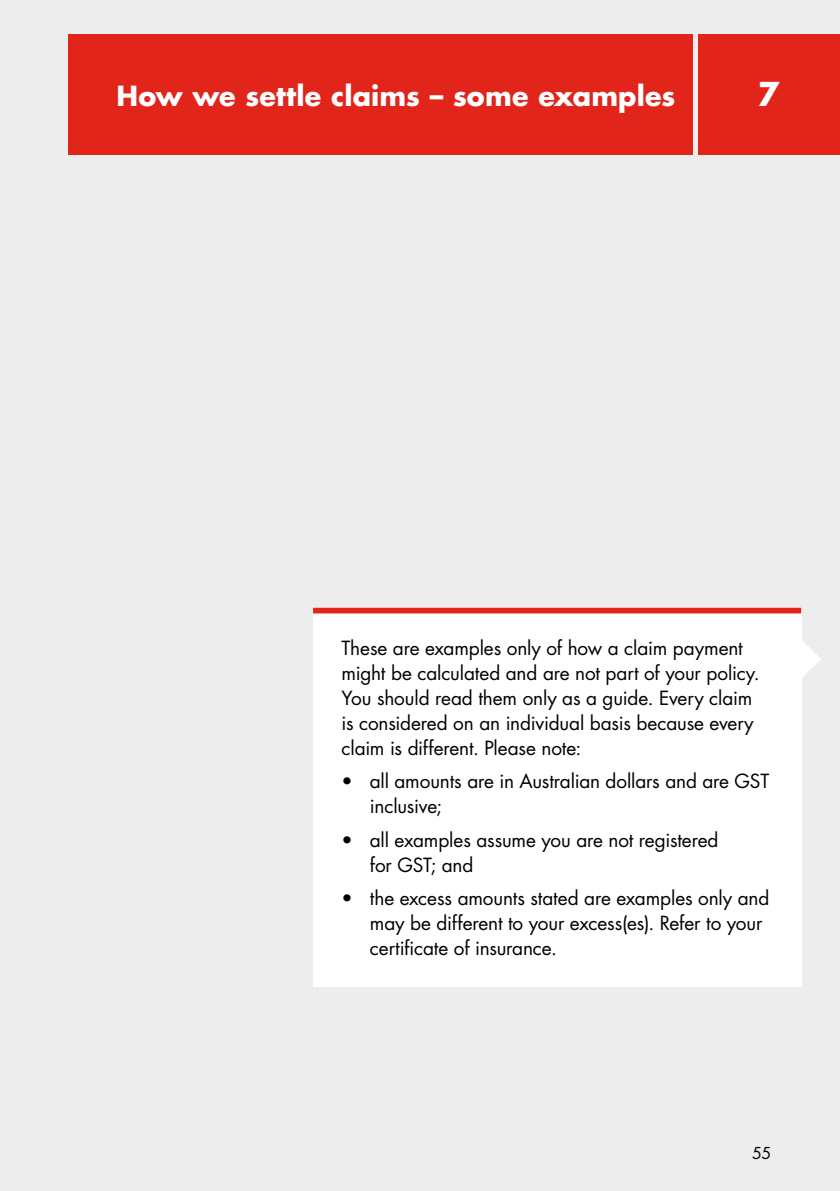
<style>
.page{position:relative;width:840px;height:1191px;background:#fff}
.page>*{position:absolute;margin:0;border:0;box-sizing:border-box;transform-origin:0 0}
.t1{font:700 32px "Futura Std";color:#fff}
.t2{font:700 27px "Futura Std";letter-spacing:.005em;color:#fff}
.t3{font:19px/25px "Futura Std";letter-spacing:-.01em;color:#000}
.t4{font:16px "Futura Std";color:#000}
.s1{color:#e1251b}
</style>
<div class="page">
<div style="left:0;top:0;width:839px;height:1191px;background:#ededee"></div>
<div style="left:68px;top:34px;width:624px;height:121px;background:#e1251b"></div>
<div style="left:697px;top:34px;width:142px;height:121px;background:#e1251b"></div>
<div style="left:313px;top:610px;width:487px;height:377px;background:#fff"></div>
<div style="left:313px;top:608px;width:487px;height:5px;background:#e1251b"></div>
<svg style="left:800px;top:639px;width:20px;height:40px"></svg>
<h2 class="t2" style="left:83px;top:78px;width:594px"><span class="s1">7.</span> How we settle claims – some examples</h2>
<h1 class="t1" style="left:757px;top:72px;width:23px">7</h1>
<p class="t3" style="left:341px;top:635px;width:419px">These are examples only of how a claim payment might be calculated and are not part of your policy.<br>You should read them only as a guide. Every claim is considered on an individual basis because every claim is different. Please note:</p>
<p class="t3" style="left:369px;top:769px;width:401px;text-indent:-28px">• all amounts are in Australian dollars and are GST inclusive;</p>
<p class="t3" style="left:369px;top:827px;width:350px;text-indent:-28px">• all examples assume you are not registered for GST; and</p>
<p class="t3" style="left:369px;top:886px;width:401px;text-indent:-28px">• the excess amounts stated are examples only and may be different to your excess(es). Refer to your certificate of insurance.</p>
<p class="t4" style="left:751px;top:1142px;width:21px">55</p>
</div>
